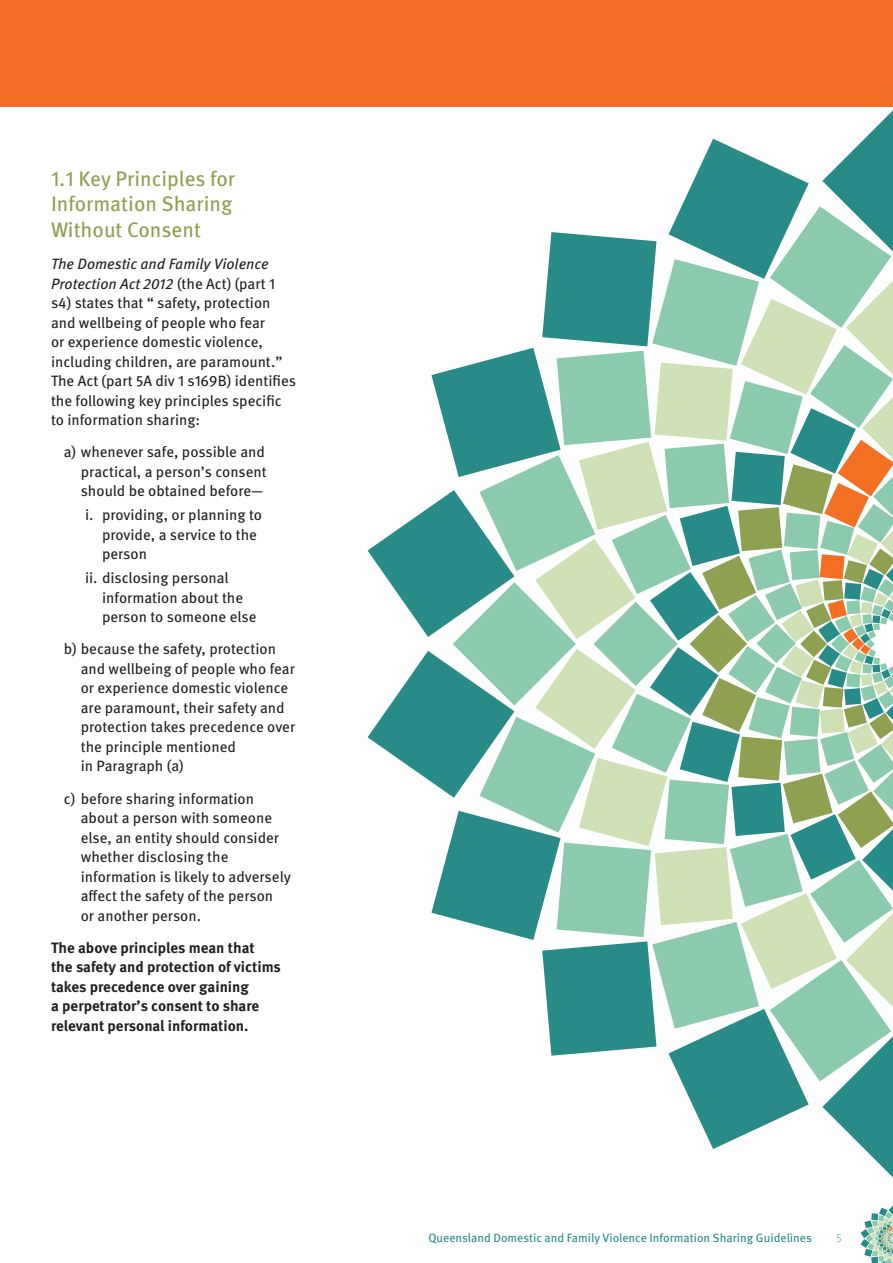
<style>
.page{position:relative;width:893px;height:1263px;background:#fff}
.page>*{position:absolute;margin:0;border:0;box-sizing:border-box;transform-origin:0 0}
.t1{font:21px/25.5px "Meta OT";color:#8f9f4f}
.Body_Text{font:15px/19.5px "Meta OT";color:#231f20}
.Body_Text-2{font:700 15px/19.5px "Meta OT";color:#231f20}
.t2{font:12px "Meta OT";color:#278b88}
.t3{font:12px "Meta OT";color:#8dc9ae}
.s1{font-style:italic}
</style>
<div class="page">
<svg style="left:368px;top:110px;width:525px;height:1067px"></svg>
<div style="left:0;top:0;width:893px;height:106px;background:#f36e24"></div>
<svg style="left:860px;top:1205px;width:33px;height:58px"></svg>
<p class="t1" style="left:51px;top:166px;width:186px">1.1 Key Principles for<br>Information Sharing<br>Without Consent</p>
<p class="Body_Text" style="left:51px;top:254px;width:246px"><span class="s1">The Domestic and Family Violence Protection Act 2012</span> (the Act) (part 1 s4) states that “ safety, protection and wellbeing of people who fear<br>or experience domestic violence, including children, are paramount.” The Act (part 5A div 1 s169B) identifies the following key principles specific to information sharing:</p>
<p class="Body_Text" style="left:81px;top:443px;width:188px;text-align:justify;text-indent:-17px">a) whenever safe, possible and practical, a person’s consent should be obtained before—</p>
<p class="Body_Text" style="left:102px;top:505px;width:161px;text-indent:-17px">i. providing, or planning to provide, a service to the person</p>
<p class="Body_Text" style="left:102px;top:568px;width:156px;text-indent:-17px">ii. disclosing personal information about the person to someone else</p>
<p class="Body_Text" style="left:81px;top:639px;width:216px;text-indent:-17px">b) because the safety, protection and wellbeing of people who fear or experience domestic violence are paramount, their safety and protection takes precedence over the principle mentioned<br>in Paragraph (a)</p>
<p class="Body_Text" style="left:81px;top:789px;width:212px;text-indent:-17px">c) before sharing information about a person with someone else, an entity should consider whether disclosing the information is likely to adversely affect the safety of the person<br>or another person.</p>
<p class="Body_Text-2" style="left:51px;top:938px;width:231px">The above principles mean that<br>the safety and protection of victims takes precedence over gaining<br>a perpetrator’s consent to share relevant personal information.</p>
<p class="t2" style="left:428px;top:1231px;width:385px">Queensland Domestic and Family Violence Information Sharing Guidelines</p>
<p class="t3" style="left:836px;top:1231px;width:7px">5</p>
</div>
